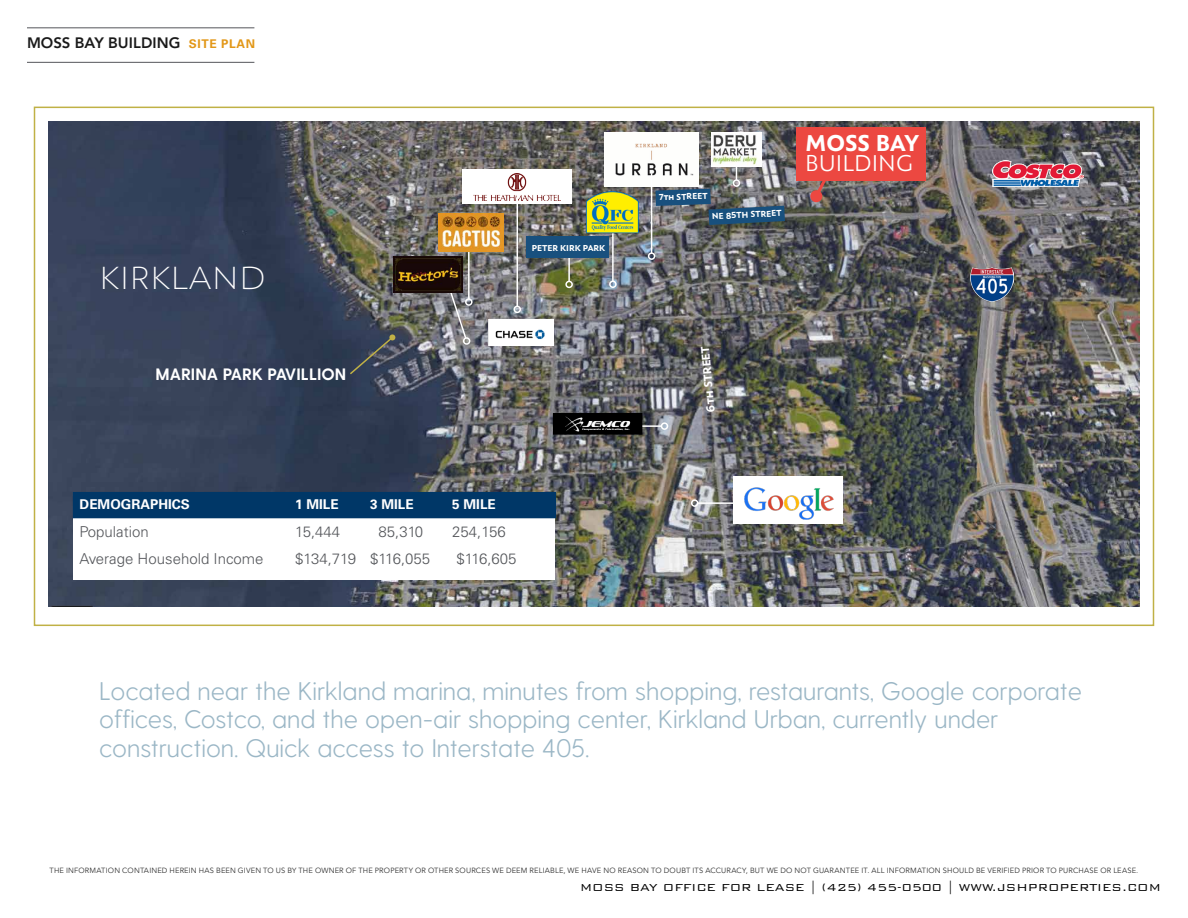
<style>
.page{position:relative;width:1188px;height:918px;background:#fff}
.page>*{position:absolute;margin:0;border:0;box-sizing:border-box;transform-origin:0 0}
.bullets{font:300 42px "Assemblage Sans";color:#fff}
.bullets-2{font:300 25.5px/28.5px "Greycliff CF";color:#9bb7c6}
.bullets-3{font:24px "Assemblage Sans";color:#fff}
.bullets-4{font:700 24px "Assemblage Sans";color:#fff}
.bullets-5{font:700 16.5px "Greycliff CF";color:#fff}
.t1{font:300 15px "Univers";color:#54565a}
.header_with_lines{font:800 15px "Avenir";letter-spacing:.005em;color:#1a1a1a}
.t2{font:300 13.5px "Bank Gothic BT";color:#000}
.t3{font:700 13.5px "Univers";color:#fff}
.bullets-6{font:700 12px "Assemblage Sans";color:#fff}
.shading{font:700 9px "Assemblage Sans";color:#fff}
.t4{font:7.5px "Avenir";letter-spacing:.02em;color:#333}
.s1{font-family:"Univers";font-weight:700;font-size:12px;color:#e29717}
</style>
<div class="page">
<img style="left:48px;top:122px;width:1092px;height:484px">
<hr style="left:27px;top:27px;width:227px;height:1px;background:#54565a">
<hr style="left:27px;top:62px;width:227px;height:1px;background:#54565a">
<svg style="left:812px;top:181px;width:18px;height:19px"></svg>
<div style="left:810px;top:190px;width:12px;height:12px;background:#ec4841;border-radius:50%"></div>
<div style="left:796px;top:128px;width:129px;height:53px;background:#ec4841"></div>
<img style="left:604px;top:132px;width:95px;height:54px">
<div style="left:733px;top:476px;width:109px;height:48px;background:#fff"></div>
<img style="left:744px;top:487px;width:90px;height:32px">
<hr style="left:698px;top:502px;width:38px;height:2px;background:#fff">
<div style="left:691px;top:499px;width:7px;height:8px;border:2px solid #fff;border-radius:50%"></div>
<hr style="left:568px;top:254px;width:2px;height:27px;background:#fff">
<div style="left:565px;top:281px;width:8px;height:7px;border:2px solid #fff;border-radius:50%"></div>
<svg style="left:348px;top:334px;width:47px;height:42px;background:#404959"></svg>
<svg style="left:656px;top:189px;width:129px;height:36px;background:#4a6275"></svg>
<img style="left:489px;top:320px;width:64px;height:26px">
<div style="left:463px;top:170px;width:109px;height:34px;background:#fff"></div>
<img style="left:474px;top:173px;width:87px;height:28px">
<img style="left:971px;top:268px;width:43px;height:34px">
<svg style="left:553px;top:413px;width:89px;height:22px"></svg>
<img style="left:563px;top:415px;width:69px;height:17px">
<hr style="left:642px;top:425px;width:20px;height:2px;background:#fff">
<div style="left:661px;top:422px;width:7px;height:8px;border:2px solid #fff;border-radius:50%"></div>
<div style="left:73px;top:492px;width:481px;height:87px;background:#fff"></div>
<div style="left:73px;top:492px;width:483px;height:26px;background:#003767"></div>
<img style="left:992px;top:160px;width:92px;height:26px">
<hr style="left:468px;top:232px;width:2px;height:67px;background:#fff">
<div style="left:465px;top:298px;width:8px;height:8px;border:2px solid #fff;border-radius:50%"></div>
<svg style="left:443px;top:273px;width:27px;height:73px;background:#8d8d91"></svg>
<hr style="left:517px;top:194px;width:1px;height:112px;background:#fff">
<div style="left:514px;top:306px;width:7px;height:7px;border:2px solid #fff;border-radius:50%"></div>
<hr style="left:612px;top:214px;width:2px;height:67px;background:#fff">
<div style="left:609px;top:281px;width:8px;height:7px;border:2px solid #fff;border-radius:50%"></div>
<hr style="left:736px;top:150px;width:1px;height:30px;background:#fff">
<div style="left:733px;top:179px;width:7px;height:8px;border:2px solid #fff;border-radius:50%"></div>
<hr style="left:651px;top:173px;width:1px;height:80px;background:#fff">
<div style="left:648px;top:252px;width:7px;height:8px;border:2px solid #fff;border-radius:50%"></div>
<img style="left:439px;top:213px;width:65px;height:38px">
<img style="left:577px;top:187px;width:72px;height:53px">
<img style="left:712px;top:132px;width:49px;height:35px">
<div style="left:526px;top:236px;width:83px;height:22px;background:#18507e"></div>
<img style="left:393px;top:257px;width:70px;height:36px">
<p class="header_with_lines" style="left:27px;top:34px;width:230px">MOSS BAY BUILDING <span class="s1">SITE PLAN</span></p>
<p class="bullets" style="left:99px;top:254px;width:168px">kirkland</p>
<p class="bullets-5" style="left:156px;top:364px;width:192px">MARINA PARK PAVILLION</p>
<p class="shading" style="left:532px;top:243px;width:75px">PETER KIRK PARK</p>
<p class="t3" style="left:80px;top:496px;width:112px">DEMOGRAPHICS</p>
<p class="t3" style="left:295px;top:496px;width:45px">1 MILE</p>
<p class="t3" style="left:370px;top:496px;width:45px">3 MILE</p>
<p class="t3" style="left:452px;top:496px;width:45px">5 MILE</p>
<p class="t1" style="left:80px;top:523px;width:71px">Population</p>
<p class="t1" style="left:295px;top:523px;width:47px">15,444</p>
<p class="t1" style="left:379px;top:523px;width:46px">85,310</p>
<p class="t1" style="left:452px;top:523px;width:55px">254,156</p>
<p class="t1" style="left:80px;top:550px;width:185px">Average Household Income</p>
<p class="t1" style="left:295px;top:550px;width:63px">$134,719</p>
<p class="t1" style="left:370px;top:550px;width:62px">$116,055</p>
<p class="t1" style="left:456px;top:550px;width:62px">$116,605</p>
<p class="shading" style="left:659px;top:192px;width:50px;rotate:-2deg">7th STREET</p>
<p class="shading" style="left:712px;top:211px;width:71px;rotate:-3deg">NE 85TH STREET</p>
<p class="bullets-4" style="left:806px;top:129px;width:115px">MOSS BAY</p>
<p class="bullets-3" style="left:805px;top:150px;width:109px">BUILDING</p>
<p class="bullets-6" style="left:704px;top:413px;width:67px;rotate:-95deg">6th STREET</p>
<p class="bullets-2" style="left:99px;top:677px;width:984px">Located near the Kirkland marina, minutes from shopping, restaurants, Google corporate offices, Costco, and the open-air shopping center, Kirkland Urban, currently under construction. Quick access to Interstate 405.</p>
<p class="t4" style="left:50px;top:866px;width:1090px">THE INFORMATION CONTAINED HEREIN HAS BEEN GIVEN TO US BY THE OWNER OF THE PROPERTY OR OTHER SOURCES WE DEEM RELIABLE, WE HAVE NO REASON TO DOUBT ITS ACCURACY, BUT WE DO NOT GUARANTEE IT. ALL INFORMATION SHOULD BE VERIFIED PRIOR TO PURCHASE OR LEASE.</p>
<h3 class="t2" style="left:580px;top:880px;width:582px">MOSS BAY OFFICE FOR LEASE | (425) 455-0500 | WWW.JSHPROPERTIES.COM</h3>
</div>
